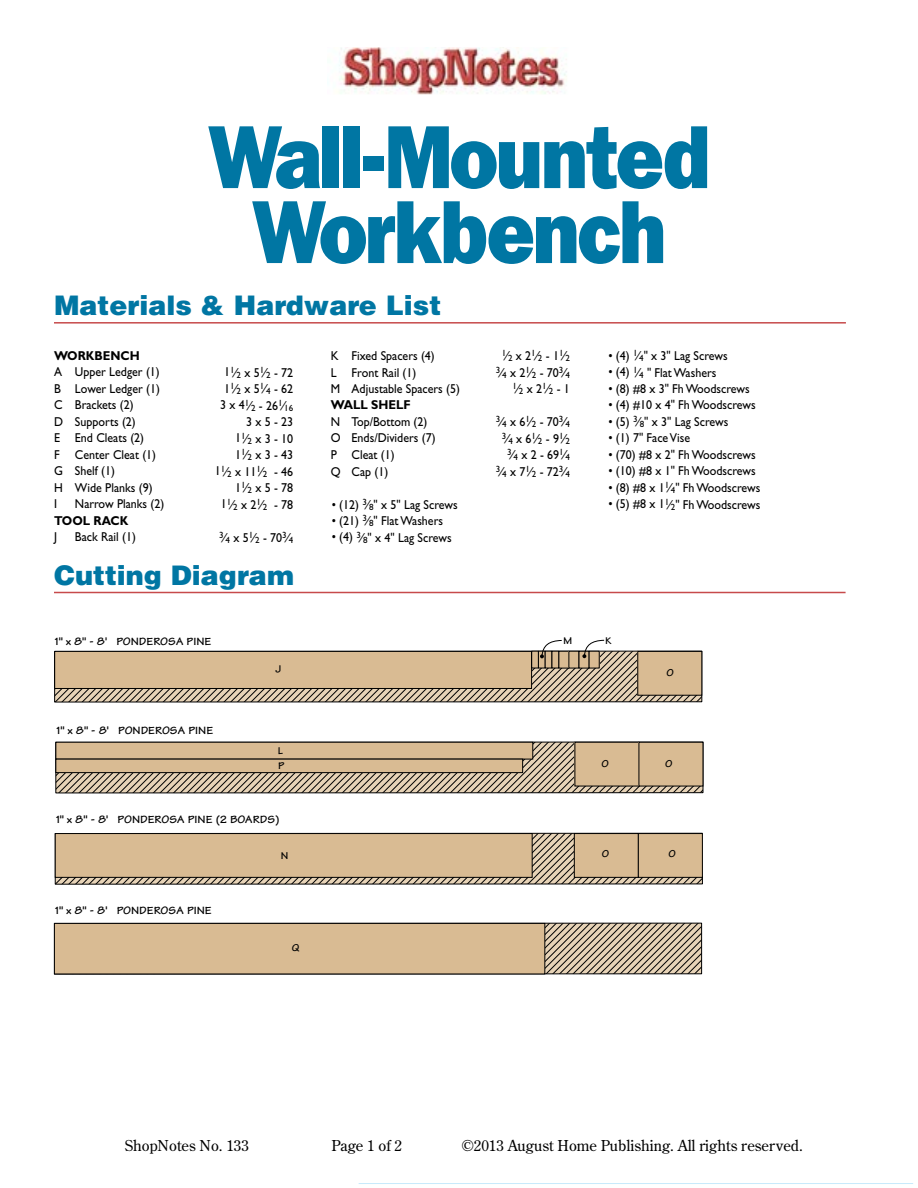
<style>
.page{position:relative;width:918px;height:1188px;background:#fff}
.page>*{position:absolute;margin:0;border:0;box-sizing:border-box;transform-origin:0 0}
.t1{font:90px/75px "ITC Franklin Gothic Std Hvy";letter-spacing:-.03em;color:#0076a3;text-align:center;scale:.9 1}
.t2{font:900 27px "Helvetica LT Std";color:#0076a3}
.t3{font:15px "Century Old Style Std";color:#000}
.t4{font:12.9px "Gill Sans Std";color:#000;scale:.93 1}
.t5{font:12.9px "Gill Sans Std";color:#000}
.t6{font:700 12.9px "Gill Sans Std";color:#000;scale:.93 1}
.t7{font:700 11.25px "Tekton Expanded";color:#000}
.t8{font:700 10.5px/15.8px "Tekton Expanded";color:#000}
</style>
<div class="page">
<hr style="left:359px;top:1183px;width:554px;height:1px;background:#c7eafb">
<hr style="left:54px;top:322px;width:792px;height:2px;background:#c74a4b">
<img style="left:339px;top:47px;width:228px;height:47px">
<hr style="left:54px;top:592px;width:792px;height:1px;background:#c74a4b">
<svg style="left:545px;top:925px;width:155px;height:47px;background:#b6a690"></svg>
<div style="left:54px;top:923px;width:648px;height:51px;border:1px solid #000"></div>
<svg style="left:57px;top:835px;width:644px;height:48px;background:#b6a690"></svg>
<svg style="left:57px;top:744px;width:644px;height:47px;background:#b4a48e"></svg>
<div style="left:55px;top:742px;width:648px;height:51px;border:1px solid #000"></div>
<svg style="left:56px;top:653px;width:644px;height:47px;background:#b5a58f"></svg>
<div style="left:54px;top:651px;width:648px;height:51px;border:1px solid #000"></div>
<div style="left:55px;top:651px;width:477px;height:37px;background:#d9bb93"></div>
<div style="left:54px;top:651px;width:478px;height:38px;border:1px solid #000"></div>
<div style="left:559px;top:651px;width:10px;height:17px;background:#d9bb93"></div>
<div style="left:56px;top:742px;width:477px;height:17px;background:#d9bb93"></div>
<div style="left:55px;top:742px;width:478px;height:17px;border:1px solid #000"></div>
<div style="left:532px;top:651px;width:6px;height:17px;background:#d9bb93"></div>
<div style="left:531px;top:651px;width:8px;height:17px;border:1px solid #000"></div>
<div style="left:55px;top:834px;width:477px;height:43px;background:#d9bb93"></div>
<div style="left:55px;top:833px;width:478px;height:45px;border:1px solid #000"></div>
<div style="left:638px;top:651px;width:64px;height:44px;background:#d9bb93"></div>
<div style="left:637px;top:651px;width:65px;height:45px;border:1px solid #000"></div>
<div style="left:574px;top:834px;width:64px;height:43px;background:#d9bb93"></div>
<div style="left:574px;top:833px;width:65px;height:45px;border:1px solid #000"></div>
<div style="left:638px;top:834px;width:64px;height:43px;background:#d9bb93"></div>
<div style="left:638px;top:833px;width:65px;height:45px;border:1px solid #000"></div>
<div style="left:575px;top:742px;width:64px;height:44px;background:#d9bb93"></div>
<div style="left:575px;top:742px;width:64px;height:44px;border:1px solid #000"></div>
<div style="left:639px;top:742px;width:64px;height:44px;background:#d9bb93"></div>
<div style="left:639px;top:742px;width:64px;height:44px;border:1px solid #000"></div>
<div style="left:56px;top:759px;width:467px;height:14px;background:#d9bb93"></div>
<div style="left:55px;top:759px;width:468px;height:14px;border:1px solid #000"></div>
<div style="left:54px;top:923px;width:491px;height:51px;background:#d9bb93"></div>
<div style="left:54px;top:923px;width:491px;height:51px;border:1px solid #000"></div>
<div style="left:569px;top:651px;width:10px;height:17px;background:#d9bb93"></div>
<div style="left:569px;top:651px;width:10px;height:17px;border:1px solid #000"></div>
<div style="left:579px;top:651px;width:10px;height:17px;background:#d9bb93"></div>
<div style="left:589px;top:651px;width:10px;height:17px;background:#d9bb93"></div>
<div style="left:589px;top:651px;width:11px;height:17px;border:1px solid #000"></div>
<div style="left:538px;top:651px;width:7px;height:17px;background:#d9bb93"></div>
<div style="left:538px;top:651px;width:8px;height:17px;border:1px solid #000"></div>
<div style="left:545px;top:651px;width:7px;height:17px;background:#d9bb93"></div>
<div style="left:545px;top:651px;width:7px;height:17px;border:1px solid #000"></div>
<div style="left:552px;top:651px;width:7px;height:17px;background:#d9bb93"></div>
<div style="left:552px;top:651px;width:7px;height:17px;border:1px solid #000"></div>
<svg style="left:540px;top:640px;width:22px;height:18px"></svg>
<svg style="left:582px;top:640px;width:23px;height:18px"></svg>
<h1 class="t1" style="left:208px;top:120px;width:560px">Wall-Mounted<br>Workbench</h1>
<h2 class="t2" style="left:54px;top:288px;width:389px">Materials &amp; Hardware List</h2>
<p class="t6" style="left:54px;top:348px;width:94px">WORKBENCH</p>
<p class="t4" style="left:54px;top:365px;width:115px">A Upper Ledger (1)</p>
<p class="t4" style="left:224px;top:365px;width:76px">1<sup>1</sup>⁄<sub>2</sub> x 5<sup>1</sup>⁄<sub>2</sub> - 72</p>
<p class="t4" style="left:54px;top:381px;width:116px">B Lower Ledger (1)</p>
<p class="t4" style="left:224px;top:381px;width:76px">1<sup>1</sup>⁄<sub>2</sub> x 5<sup>1</sup>⁄<sub>4</sub> - 62</p>
<p class="t4" style="left:54px;top:398px;width:87px">C Brackets (2)</p>
<p class="t4" style="left:220px;top:398px;width:80px">3 x 4<sup>1</sup>⁄<sub>2</sub> - 26<sup>1</sup>⁄<sub>16</sub></p>
<p class="t4" style="left:54px;top:414px;width:89px">D Supports (2)</p>
<p class="t4" style="left:246px;top:414px;width:52px">3 x 5 - 23</p>
<p class="t4" style="left:54px;top:431px;width:98px">E End Cleats (2)</p>
<p class="t4" style="left:235px;top:431px;width:64px">1<sup>1</sup>⁄<sub>2</sub> x 3 - 10</p>
<p class="t4" style="left:54px;top:447px;width:111px">F Center Cleat (1)</p>
<p class="t4" style="left:235px;top:447px;width:64px">1<sup>1</sup>⁄<sub>2</sub> x 3 - 43</p>
<p class="t4" style="left:54px;top:464px;width:67px">G Shelf (1)</p>
<p class="t4" style="left:215px;top:464px;width:86px">1<sup>1</sup>⁄<sub>2</sub> x 11<sup>1</sup>⁄<sub>2</sub> - 46</p>
<p class="t4" style="left:54px;top:480px;width:108px">H Wide Planks (9)</p>
<p class="t4" style="left:235px;top:480px;width:64px">1<sup>1</sup>⁄<sub>2</sub> x 5 - 78</p>
<p class="t4" style="left:54px;top:497px;width:5px">I</p>
<p class="t4" style="left:75px;top:497px;width:98px">Narrow Planks (2)</p>
<p class="t4" style="left:221px;top:497px;width:79px">1<sup>1</sup>⁄<sub>2</sub> x 2<sup>1</sup>⁄<sub>2</sub> - 78</p>
<p class="t6" style="left:54px;top:513px;width:82px">TOOL RACK</p>
<p class="t4" style="left:54px;top:530px;width:5px">J</p>
<p class="t4" style="left:75px;top:530px;width:67px">Back Rail (1)</p>
<p class="t5" style="left:219px;top:530px;width:76px"><sup>3</sup>⁄<sub>4</sub> x 5<sup>1</sup>⁄<sub>2</sub> - 70<sup>3</sup>⁄<sub>4</sub></p>
<h2 class="t2" style="left:54px;top:557px;width:242px">Cutting Diagram</h2>
<p class="t4" style="left:331px;top:348px;width:113px">K Fixed Spacers (4)</p>
<p class="t5" style="left:502px;top:348px;width:70px"><sup>1</sup>⁄<sub>2</sub> x 2<sup>1</sup>⁄<sub>2</sub> - 1<sup>1</sup>⁄<sub>2</sub></p>
<p class="t4" style="left:331px;top:365px;width:94px">L Front Rail (1)</p>
<p class="t5" style="left:496px;top:365px;width:76px"><sup>3</sup>⁄<sub>4</sub> x 2<sup>1</sup>⁄<sub>2</sub> - 70<sup>3</sup>⁄<sub>4</sub></p>
<p class="t4" style="left:331px;top:381px;width:140px">M Adjustable Spacers (5)</p>
<p class="t5" style="left:513px;top:381px;width:59px"><sup>1</sup>⁄<sub>2</sub> x 2<sup>1</sup>⁄<sub>2</sub> - 1</p>
<p class="t6" style="left:331px;top:398px;width:24px">WALL</p>
<p class="t6" style="left:371px;top:398px;width:18px">SHEL</p>
<p class="t6" style="left:403px;top:398px;width:9px">F</p>
<p class="t4" style="left:331px;top:414px;width:106px">N Top/Bottom (2)</p>
<p class="t5" style="left:496px;top:414px;width:76px"><sup>3</sup>⁄<sub>4</sub> x 6<sup>1</sup>⁄<sub>2</sub> - 70<sup>3</sup>⁄<sub>4</sub></p>
<p class="t4" style="left:331px;top:431px;width:114px">O Ends/Dividers (7)</p>
<p class="t5" style="left:502px;top:431px;width:70px"><sup>3</sup>⁄<sub>4</sub> x 6<sup>1</sup>⁄<sub>2</sub> - 9<sup>1</sup>⁄<sub>2</sub></p>
<p class="t4" style="left:331px;top:447px;width:70px">P Cleat (1)</p>
<p class="t5" style="left:507px;top:447px;width:64px"><sup>3</sup>⁄<sub>4</sub> x 2 - 69<sup>1</sup>⁄<sub>4</sub></p>
<p class="t4" style="left:331px;top:464px;width:63px">Q Cap (1)</p>
<p class="t5" style="left:496px;top:464px;width:76px"><sup>3</sup>⁄<sub>4</sub> x 7<sup>1</sup>⁄<sub>2</sub> - 72<sup>3</sup>⁄<sub>4</sub></p>
<p class="t4" style="left:332px;top:497px;width:137px">• (12) <sup>3</sup>⁄<sub>8</sub>" x 5" Lag Screws</p>
<p class="t4" style="left:332px;top:513px;width:121px">• (21) <sup>3</sup>⁄<sub>8</sub>" Flat Washers</p>
<p class="t4" style="left:332px;top:530px;width:131px">• (4) <sup>3</sup>⁄<sub>8</sub>" x 4" Lag Screws</p>
<p class="t4" style="left:608px;top:348px;width:130px">• (4) <sup>1</sup>⁄<sub>4</sub>" x 3" Lag Screws</p>
<p class="t4" style="left:608px;top:365px;width:118px">• (4) <sup>1</sup>⁄<sub>4</sub> " Flat Washers</p>
<p class="t4" style="left:608px;top:381px;width:153px">• (8) #8 x 3" Fh Woodscrews</p>
<p class="t4" style="left:608px;top:398px;width:160px">• (4) #10 x 4" Fh Woodscrews</p>
<p class="t4" style="left:608px;top:414px;width:130px">• (5) <sup>3</sup>⁄<sub>8</sub>" x 3" Lag Screws</p>
<p class="t4" style="left:608px;top:431px;width:89px">• (1) 7" Face Vise</p>
<p class="t4" style="left:608px;top:447px;width:160px">• (70) #8 x 2" Fh Woodscrews</p>
<p class="t4" style="left:608px;top:464px;width:160px">• (10) #8 x 1" Fh Woodscrews</p>
<p class="t4" style="left:608px;top:480px;width:165px">• (8) #8 x 1<sup>1</sup>⁄<sub>4</sub>" Fh Woodscrews</p>
<p class="t4" style="left:608px;top:497px;width:165px">• (5) #8 x 1<sup>1</sup>⁄<sub>2</sub>" Fh Woodscrews</p>
<p class="t7" style="left:55px;top:634px;width:158px">1" x 8" - 8' PONDEROSA PINE</p>
<p class="t8" style="left:563px;top:633px;width:11px">M</p>
<p class="t8" style="left:605px;top:633px;width:8px">K</p>
<p class="t8" style="left:276px;top:661px;width:8px">J</p>
<p class="t7" style="left:57px;top:723px;width:158px">1" x 8" - 8' PONDEROSA PINE</p>
<p class="t8" style="left:666px;top:665px;width:9px">O</p>
<p class="t8" style="left:278px;top:742px;width:8px">L<br>P</p>
<p class="t7" style="left:56px;top:813px;width:225px">1" x 8" - 8' PONDEROSA PINE (2 BOARDS)</p>
<p class="t8" style="left:602px;top:756px;width:9px">O</p>
<p class="t8" style="left:665px;top:756px;width:9px">O</p>
<p class="t7" style="left:55px;top:903px;width:158px">1" x 8" - 8' PONDEROSA PINE</p>
<p class="t8" style="left:281px;top:848px;width:9px">N</p>
<p class="t8" style="left:602px;top:846px;width:9px">O</p>
<p class="t8" style="left:668px;top:846px;width:9px">O</p>
<p class="t8" style="left:292px;top:940px;width:9px">Q</p>
<p class="t3" style="left:125px;top:1136px;width:126px">ShopNotes No. 133</p>
<p class="t3" style="left:331px;top:1136px;width:72px">Page 1 of 2</p>
<p class="t3" style="left:462px;top:1136px;width:342px">©2013 August Home Publishing. All rights reserved.</p>
</div>
